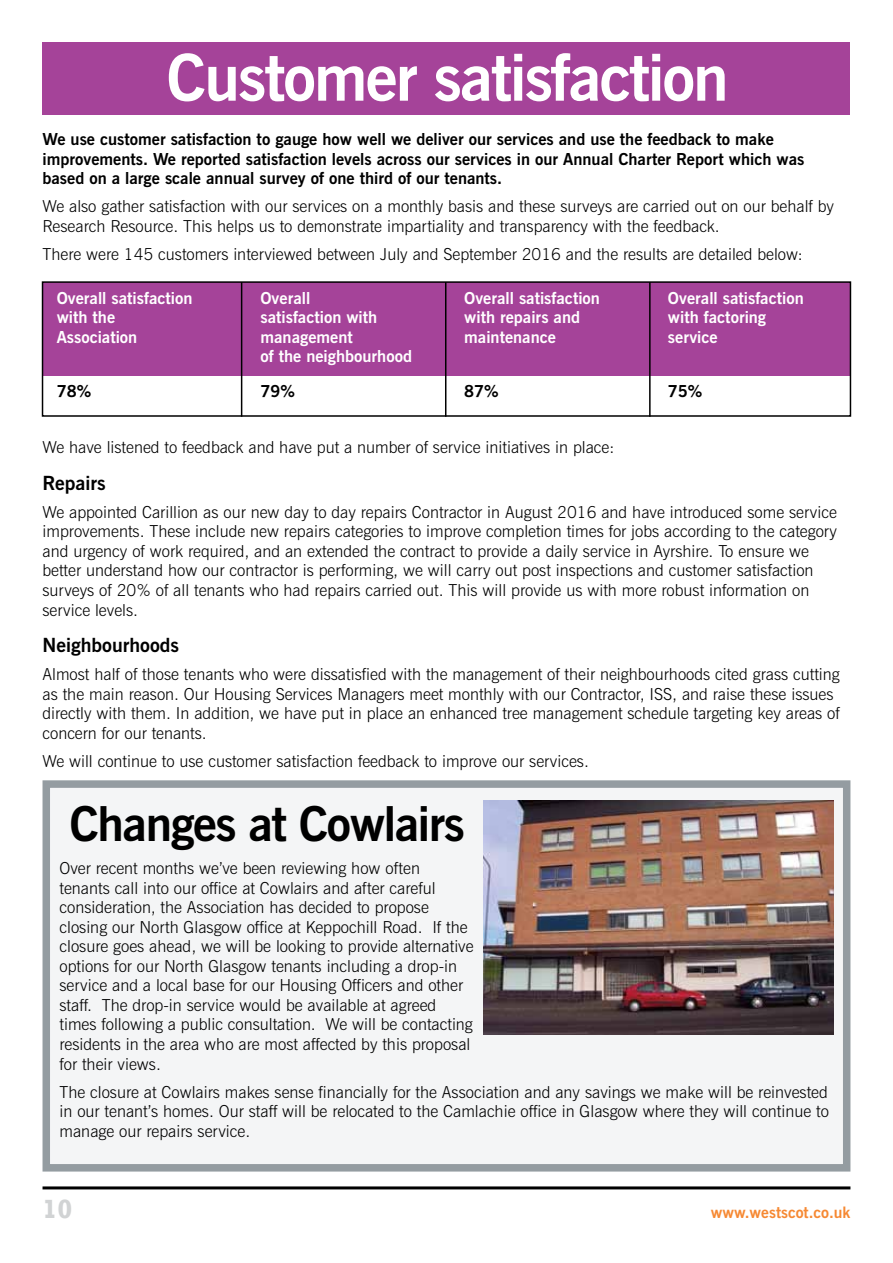
<style>
.page{position:relative;width:893px;height:1263px;background:#fff}
.page>*{position:absolute;margin:0;border:0;box-sizing:border-box;transform-origin:0 0}
.t1{font:700 64.5px "News Gothic BT";letter-spacing:-.03em;color:#fff}
.t2{font:700 48px "News Gothic BT";letter-spacing:-.03em;color:#000}
.t3{font:700 27px "Rockwell";color:#d1d3d4}
.t4{font:700 19.5px "News Gothic BT";color:#000}
.t5{font:300 16.5px/19.5px "News Gothic BT";color:#000}
.t6{font:700 16.5px/19.5px "News Gothic BT";color:#000}
.t7{font:700 16.5px/19.5px "News Gothic BT";color:#fff}
.t8{font:700 15.75px "News Gothic BT";color:#f68933}
</style>
<div class="page">
<hr style="left:43px;top:1186px;width:807px;height:3px;background:#000">
<div style="left:43px;top:43px;width:807px;height:72px;background:#a54399"></div>
<div style="left:43px;top:282px;width:807px;height:94px;background:#a54399"></div>
<div style="left:42px;top:281px;width:809px;height:136px;border:2px solid #000"></div>
<hr style="left:241px;top:282px;width:1px;height:135px;background:#000">
<hr style="left:649px;top:282px;width:2px;height:135px;background:#000">
<hr style="left:445px;top:282px;width:1px;height:135px;background:#000">
<div style="left:43px;top:780px;width:807px;height:391px;background:#f4f5f6;border:8px solid #949ca1"></div>
<img style="left:483px;top:801px;width:350px;height:233px">
<h1 class="t1" style="left:166px;top:38px;width:564px">Customer satisfaction</h1>
<p class="t6" style="left:43px;top:129px;width:763px">We use customer satisfaction to gauge how well we deliver our services and use the feedback to make improvements. We reported satisfaction levels across our services in our Annual Charter Report which was based on a large scale annual survey of one third of our tenants.</p>
<p class="t5" style="left:43px;top:196px;width:793px">We also gather satisfaction with our services on a monthly basis and these surveys are carried out on our behalf by<br>Research Resource. This helps us to demonstrate impartiality and transparency with the feedback.</p>
<p class="t5" style="left:43px;top:244px;width:762px">There were 145 customers interviewed between July and September 2016 and the results are detailed below:</p>
<p class="t7" style="left:57px;top:288px;width:137px">Overall satisfaction with the<br>Association</p>
<p class="t7" style="left:260px;top:288px;width:153px">Overall<br>satisfaction with management<br>of the neighbourhood</p>
<p class="t7" style="left:464px;top:288px;width:137px">Overall satisfaction with repairs and maintenance</p>
<p class="t7" style="left:668px;top:288px;width:137px">Overall satisfaction with factoring service</p>
<p class="t6" style="left:57px;top:382px;width:36px">78%</p>
<p class="t6" style="left:260px;top:382px;width:36px">79%</p>
<p class="t6" style="left:464px;top:382px;width:36px">87%</p>
<p class="t6" style="left:668px;top:382px;width:36px">75%</p>
<p class="t5" style="left:43px;top:438px;width:573px">We have listened to feedback and have put a number of service initiatives in place:</p>
<p class="t4" style="left:43px;top:471px;width:65px">Repairs</p>
<p class="t5" style="left:43px;top:502px;width:796px">We appointed Carillion as our new day to day repairs Contractor in August 2016 and have introduced some service improvements. These include new repairs categories to improve completion times for jobs according to the category and urgency of work required, and an extended the contract to provide a daily service in Ayrshire. To ensure we better understand how our contractor is performing, we will carry out post inspections and customer satisfaction surveys of 20% of all tenants who had repairs carried out. This will provide us with more robust information on service levels.</p>
<p class="t4" style="left:43px;top:633px;width:138px">Neighbourhoods</p>
<p class="t5" style="left:43px;top:664px;width:799px">Almost half of those tenants who were dissatisfied with the management of their neighbourhoods cited grass cutting as the main reason. Our Housing Services Managers meet monthly with our Contractor, ISS, and raise these issues directly with them. In addition, we have put in place an enhanced tree management schedule targeting key areas of concern for our tenants.</p>
<p class="t5" style="left:43px;top:751px;width:548px">We will continue to use customer satisfaction feedback to improve our services.</p>
<h2 class="t2" style="left:69px;top:795px;width:397px">Changes at Cowlairs</h2>
<p class="t5" style="left:60px;top:859px;width:416px">Over recent months we’ve been reviewing how often tenants call into our office at Cowlairs and after careful consideration, the Association has decided to propose closing our North Glasgow office at Keppochill Road. If the closure goes ahead, we will be looking to provide alternative options for our North Glasgow tenants including a drop-in service and a local base for our Housing Officers and other staff. The drop-in service would be available at agreed times following a public consultation. We will be contacting residents in the area who are most affected by this proposal for their views.</p>
<p class="t5" style="left:60px;top:1082px;width:771px;text-align:justify">The closure at Cowlairs makes sense financially for the Association and any savings we make will be reinvested in our tenant’s homes. Our staff will be relocated to the Camlachie office in Glasgow where they will continue to manage our repairs service.</p>
<h3 class="t3" style="left:43px;top:1192px;width:31px">10</h3>
<p class="t8" style="left:711px;top:1203px;width:141px">www.westscot.co.uk</p>
</div>
